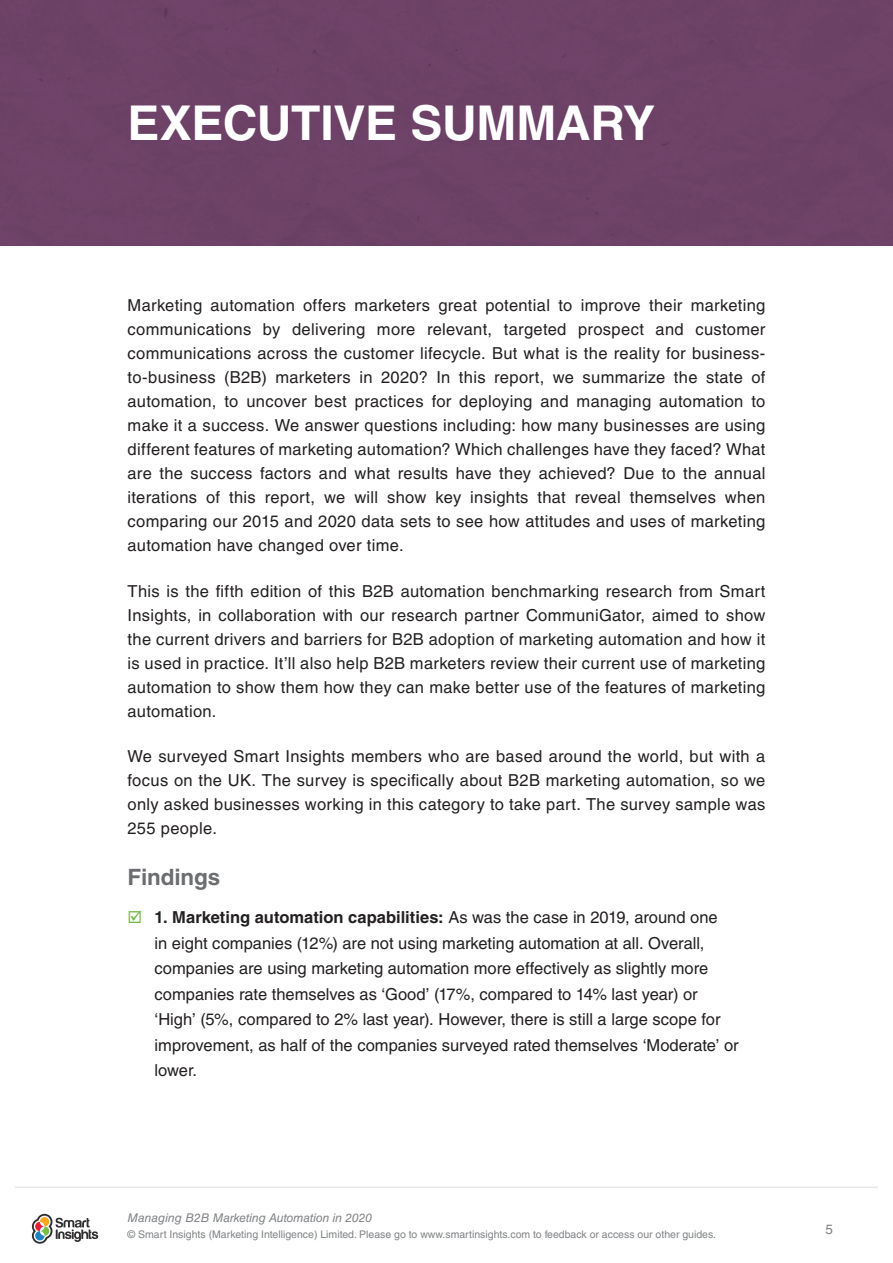
<style>
.page{position:relative;width:893px;height:1263px;background:#fff}
.page>*{position:absolute;margin:0;border:0;box-sizing:border-box;transform-origin:0 0}
.Chapter_intro_text{font:700 48px "Helvetica LT Std";letter-spacing:-.005em;color:#fff}
.Sub_header{font:700 22.5px "Helvetica LT Std";letter-spacing:-.005em;color:#6c6d70}
.Body_text{font:16.5px/24px "Helvetica LT Std";color:#231f20;text-align:justify}
.t1{font:13.5px "Helvetica LT Std";color:#808285}
.t2{font:italic 12px "Helvetica LT Std";color:#808285}
.t3{font:10.5px "Helvetica LT Std";color:#808285}
.s1{color:#72b844}
.s2{font-weight:700}
</style>
<div class="page">
<hr style="left:15px;top:1186px;width:863px;height:2px;background:#e6e7e9">
<svg style="left:32px;top:1214px;width:66px;height:30px"></svg>
<div style="left:0;top:0;width:893px;height:245px;background:#6e4167"></div>
<p class="Chapter_intro_text" style="left:128px;top:94px;width:529px">EXECUTIVE SUMMARY</p>
<p class="Body_text" style="left:128px;top:293px;width:639px">Marketing automation offers marketers great potential to improve their marketing communications by delivering more relevant, targeted prospect and customer communications across the customer lifecycle. But what is the reality for business&shy;to-business (B2B) marketers in 2020? In this report, we summarize the state of automation, to uncover best practices for deploying and managing automation to make it a success. We answer questions including: how many businesses are using different features of marketing automation? Which challenges have they faced? What are the success factors and what results have they achieved? Due to the annual iterations of this report, we will show key insights that reveal themselves when comparing our 2015 and 2020 data sets to see how attitudes and uses of marketing automation have changed over time.</p>
<p class="Body_text" style="left:128px;top:579px;width:639px">This is the fifth edition of this B2B automation benchmarking research from Smart Insights, in collaboration with our research partner CommuniGator, aimed to show the current drivers and barriers for B2B adoption of marketing automation and how it is used in practice. It’ll also help B2B marketers review their current use of marketing automation to show them how they can make better use of the features of marketing automation.</p>
<p class="Body_text" style="left:128px;top:744px;width:639px">We surveyed Smart Insights members who are based around the world, but with a focus on the UK. The survey is specifically about B2B marketing automation, so we only asked businesses working in this category to take part. The survey sample was 255 people.</p>
<p class="Sub_header" style="left:128px;top:863px;width:94px">Findings</p>
<p class="Body_text" style="left:155px;top:904px;width:586px;line-height:25.5px;text-align:left;text-indent:-27px"><span class="s1">☑</span> <span class="s2">1. Marketing automation capabilities:</span> As was the case in 2019, around one<br>in eight companies (12%) are not using marketing automation at all. Overall, companies are using marketing automation more effectively as slightly more companies rate themselves as ‘Good’ (17%, compared to 14% last year) or ‘High’ (5%, compared to 2% last year). However, there is still a large scope for improvement, as half of the companies surveyed rated themselves ‘Moderate’ or lower.</p>
<p class="t2" style="left:128px;top:1211px;width:246px">Managing B2B Marketing Automation in 2020</p>
<p class="t3" style="left:128px;top:1228px;width:590px">© Smart Insights (Marketing Intelligence) Limited. Please go to www.smartinsights.com to feedback or access our other guides.</p>
<p class="t1" style="left:825px;top:1221px;width:9px">5</p>
</div>
